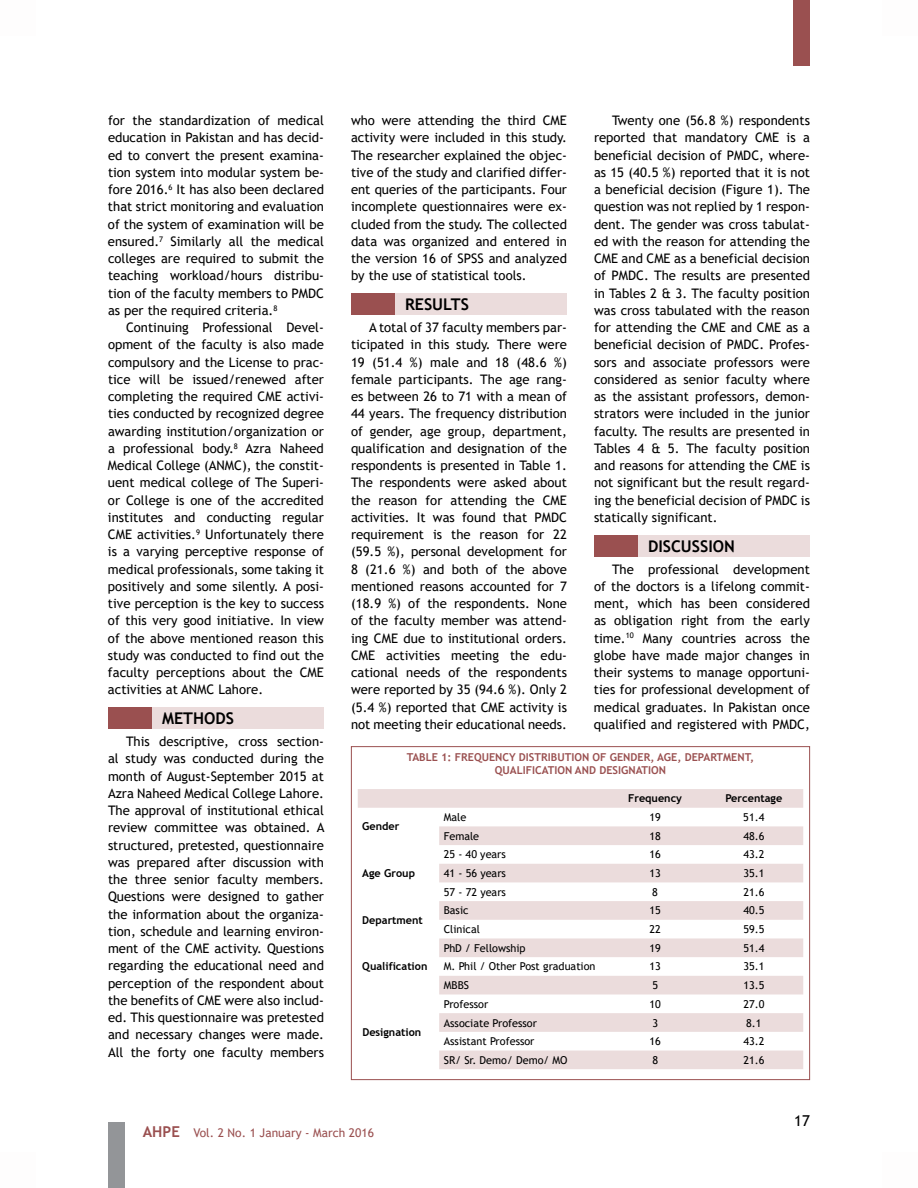
<style>
.page{position:relative;width:918px;height:1188px;background:#fff}
.page>*{position:absolute;margin:0;border:0;box-sizing:border-box;transform-origin:0 0}
.t1{font:700 16.2px "Trebuchet MS";color:#000}
.t2{font:15px "Trebuchet MS";color:#000}
.t3{font:13.2px/17.2px "Trebuchet MS";color:#000;text-align:justify}
.t4{font:12px "Trebuchet MS";color:#9a5050}
.t5{font:10.8px "Trebuchet MS";color:#000}
.t6{font:700 10.8px/13px "Trebuchet MS";color:#9a5050;text-align:center}
.t7{font:700 10.8px "Trebuchet MS";color:#000}
.s1{font-weight:700;font-size:15px}
</style>
<div class="page">
<div style="left:794px;top:0;width:16px;height:65px;background:#9a5050"></div>
<div style="left:108px;top:1123px;width:16px;height:65px;background:#939598"></div>
<div style="left:151px;top:707px;width:173px;height:22px;background:#ebdcdc"></div>
<div style="left:108px;top:707px;width:43px;height:22px;background:#9a5050"></div>
<div style="left:394px;top:293px;width:173px;height:22px;background:#ebdcdc"></div>
<div style="left:351px;top:293px;width:43px;height:22px;background:#9a5050"></div>
<div style="left:637px;top:535px;width:173px;height:21px;background:#ebdcdc"></div>
<div style="left:594px;top:535px;width:43px;height:21px;background:#9a5050"></div>
<svg style="left:358px;top:789px;width:445px;height:280px"></svg>
<div style="left:351px;top:746px;width:459px;height:334px;border:1px solid #9a5050"></div>
<p class="t3" style="left:108px;top:112px;width:218px">for the standardization of medical education in Pakistan and has decid&shy;ed to convert the present examina&shy;tion system into modular system be&shy;fore 2016.<sup>6</sup> It has also been declared that strict monitoring and evaluation of the system of examination will be ensured.<sup>7</sup> Similarly all the medical colleges are required to submit the teaching workload/hours distribu&shy;tion of the faculty members to PMDC as per the required criteria.<sup>8</sup></p>
<p class="t3" style="left:108px;top:319px;width:218px;text-indent:18px">Continuing Professional Devel&shy;opment of the faculty is also made compulsory and the License to prac&shy;tice will be issued/renewed after completing the required CME activi&shy;ties conducted by recognized degree awarding institution/organization or a professional body.<sup>8</sup> Azra Naheed Medical College (ANMC), the constit&shy;uent medical college of The Superi&shy;or College is one of the accredited institutes and conducting regular CME activities.<sup>9</sup> Unfortunately there is a varying perceptive response of medical professionals, some taking it positively and some silently. A posi&shy;tive perception is the key to success of this very good initiative. In view of the above mentioned reason this study was conducted to find out the faculty perceptions about the CME activities at ANMC Lahore.</p>
<p class="t1" style="left:162px;top:708px;width:74px">METHODS</p>
<p class="t3" style="left:108px;top:733px;width:218px;text-indent:18px">This descriptive, cross section&shy;al study was conducted during the month of August-September 2015 at Azra Naheed Medical College Lahore.<br>The approval of institutional ethical review committee was obtained. A structured, pretested, questionnaire was prepared after discussion with the three senior faculty members.<br>Questions were designed to gather the information about the organiza&shy;tion, schedule and learning environ&shy;ment of the CME activity. Questions regarding the educational need and perception of the respondent about the benefits of CME were also includ&shy;ed. This questionnaire was pretested and necessary changes were made.<br>All the forty one faculty members</p>
<p class="t3" style="left:594px;top:112px;width:218px;text-indent:18px">Twenty one (56.8 %) respondents reported that mandatory CME is a beneficial decision of PMDC, where&shy;as 15 (40.5 %) reported that it is not a beneficial decision (Figure 1). The question was not replied by 1 respon&shy;dent. The gender was cross tabulat&shy;ed with the reason for attending the CME and CME as a beneficial decision of PMDC. The results are presented in Tables 2 &amp; 3. The faculty position was cross tabulated with the reason for attending the CME and CME as a beneficial decision of PMDC. Profes&shy;sors and associate professors were considered as senior faculty where as the assistant professors, demon&shy;strators were included in the junior faculty. The results are presented in Tables 4 &amp; 5. The faculty position and reasons for attending the CME is not significant but the result regard&shy;ing the beneficial decision of PMDC is statically significant.</p>
<p class="t1" style="left:648px;top:536px;width:88px">DISCUSSION</p>
<p class="t3" style="left:594px;top:560px;width:218px;text-indent:18px">The professional development of the doctors is a lifelong commit&shy;ment, which has been considered as obligation right from the early time.<sup>10</sup> Many countries across the globe have made major changes in their systems to manage opportuni&shy;ties for professional development of medical graduates. In Pakistan once qualified and registered with PMDC,</p>
<p class="t6" style="left:407px;top:751px;width:349px">TABLE 1: FREQUENCY DISTRIBUTION OF GENDER, AGE, DEPARTMENT,<br>QUALIFICATION AND DESIGNATION</p>
<p class="t7" style="left:628px;top:791px;width:56px">Frequency</p>
<p class="t7" style="left:725px;top:791px;width:58px">Percentage</p>
<p class="t3" style="left:351px;top:112px;width:218px">who were attending the third CME activity were included in this study.<br>The researcher explained the objec&shy;tive of the study and clarified differ&shy;ent queries of the participants. Four incomplete questionnaires were ex&shy;cluded from the study. The collected data was organized and entered in the version 16 of SPSS and analyzed by the use of statistical tools.</p>
<p class="t1" style="left:405px;top:294px;width:66px">RESULTS</p>
<p class="t3" style="left:351px;top:319px;width:218px;text-indent:18px">A total of 37 faculty members par&shy;ticipated in this study. There were 19 (51.4 %) male and 18 (48.6 %) female participants. The age rang&shy;es between 26 to 71 with a mean of 44 years. The frequency distribution of gender, age group, department, qualification and designation of the respondents is presented in Table 1.<br>The respondents were asked about the reason for attending the CME activities. It was found that PMDC requirement is the reason for 22 (59.5 %), personal development for 8 (21.6 %) and both of the above mentioned reasons accounted for 7 (18.9 %) of the respondents. None of the faculty member was attend&shy;ing CME due to institutional orders.<br>CME activities meeting the edu&shy;cational needs of the respondents were reported by 35 (94.6 %). Only 2 (5.4 %) reported that CME activity is not meeting their educational needs.</p>
<p class="t7" style="left:362px;top:820px;width:39px">Gender</p>
<p class="t7" style="left:362px;top:867px;width:54px">Age Group</p>
<p class="t7" style="left:362px;top:913px;width:62px">Department</p>
<p class="t7" style="left:362px;top:960px;width:67px">Qualification</p>
<p class="t7" style="left:362px;top:1025px;width:60px">Designation</p>
<p class="t5" style="left:444px;top:810px;width:24px">Male</p>
<p class="t5" style="left:649px;top:810px;width:13px">19</p>
<p class="t5" style="left:743px;top:810px;width:23px">51.4</p>
<p class="t5" style="left:444px;top:829px;width:37px">Female</p>
<p class="t5" style="left:649px;top:829px;width:13px">18</p>
<p class="t5" style="left:743px;top:829px;width:23px">48.6</p>
<p class="t5" style="left:444px;top:848px;width:64px">25 - 40 years</p>
<p class="t5" style="left:649px;top:848px;width:13px">16</p>
<p class="t5" style="left:743px;top:848px;width:23px">43.2</p>
<p class="t5" style="left:444px;top:866px;width:64px">41 - 56 years</p>
<p class="t5" style="left:649px;top:866px;width:13px">13</p>
<p class="t5" style="left:743px;top:866px;width:23px">35.1</p>
<p class="t5" style="left:444px;top:885px;width:64px">57 - 72 years</p>
<p class="t5" style="left:652px;top:885px;width:7px">8</p>
<p class="t5" style="left:743px;top:885px;width:23px">21.6</p>
<p class="t5" style="left:444px;top:904px;width:26px">Basic</p>
<p class="t5" style="left:649px;top:904px;width:13px">15</p>
<p class="t5" style="left:743px;top:904px;width:23px">40.5</p>
<p class="t5" style="left:444px;top:922px;width:38px">Clinical</p>
<p class="t5" style="left:649px;top:922px;width:13px">22</p>
<p class="t5" style="left:743px;top:922px;width:23px">59.5</p>
<p class="t5" style="left:444px;top:941px;width:83px">PhD / Fellowship</p>
<p class="t5" style="left:649px;top:941px;width:13px">19</p>
<p class="t5" style="left:743px;top:941px;width:23px">51.4</p>
<p class="t5" style="left:444px;top:960px;width:153px">M. Phil / Other Post graduation</p>
<p class="t5" style="left:649px;top:960px;width:13px">13</p>
<p class="t5" style="left:743px;top:960px;width:23px">35.1</p>
<p class="t5" style="left:444px;top:979px;width:27px">MBBS</p>
<p class="t5" style="left:652px;top:979px;width:7px">5</p>
<p class="t5" style="left:743px;top:979px;width:23px">13.5</p>
<p class="t5" style="left:444px;top:997px;width:46px">Professor</p>
<p class="t5" style="left:650px;top:997px;width:13px">10</p>
<p class="t5" style="left:743px;top:997px;width:23px">27.0</p>
<p class="t5" style="left:444px;top:1016px;width:95px">Associate Professor</p>
<p class="t5" style="left:652px;top:1016px;width:7px">3</p>
<p class="t5" style="left:746px;top:1016px;width:17px">8.1</p>
<p class="t5" style="left:444px;top:1035px;width:92px">Assistant Professor</p>
<p class="t5" style="left:650px;top:1035px;width:13px">16</p>
<p class="t5" style="left:743px;top:1035px;width:23px">43.2</p>
<p class="t5" style="left:444px;top:1053px;width:125px">SR/ Sr. Demo/ Demo/ MO</p>
<p class="t5" style="left:652px;top:1053px;width:7px">8</p>
<p class="t5" style="left:743px;top:1053px;width:23px">21.6</p>
<p class="t4" style="left:143px;top:1125px;width:233px"><span class="s1">AHPE</span> Vol. 2 No. 1 January - March 2016</p>
<p class="t2" style="left:794px;top:1112px;width:17px">17</p>
</div>
